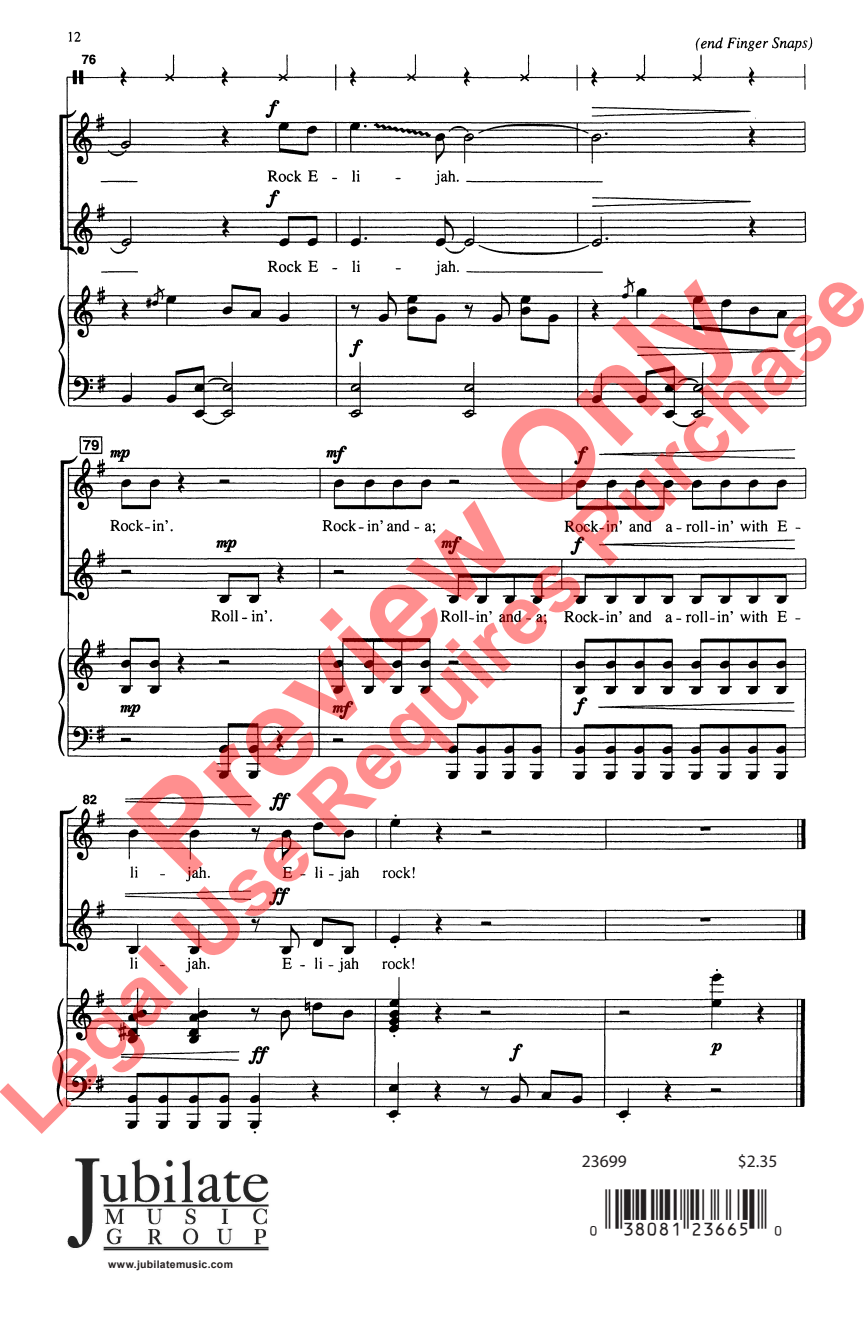
<style>
.page{position:relative;width:867px;height:1323px;background:#fff}
.page>*{position:absolute;margin:0;border:0;box-sizing:border-box;transform-origin:0 0}
.t1{font:700 126px "Arial";color:rgb(255 0 0/.44)}
.t2{font:700 84px "Arial";color:rgb(255 0 0/.44)}
.t3{font:35px "ID Automation UPCEANXS";color:#231f20}
.t4{font:17.5px "Myriad Pro";color:#231f20}
.t5{font:700 10.5px "Arial";letter-spacing:.025em;color:#231f20}
</style>
<div class="page">
<img style="left:56px;top:31px;width:757px;height:1103px">
<img style="left:67px;top:1158px;width:202px;height:93px">
<p class="t2" style="left:-23px;top:1078px;width:1183px;rotate:-45deg">Legal Use Requires Purchase</p>
<h1 class="t1" style="left:94px;top:793px;width:793px;rotate:-45deg">Preview Only</h1>
<p class="t4" style="left:581px;top:1151px;width:46px">23699</p>
<p class="t4" style="left:737px;top:1151px;width:41px">$2.35</p>
<p class="t5" style="left:108px;top:1257px;width:126px">www.jubilatemusic.com</p>
<p class="t3" style="left:581px;top:1184px;width:209px">U(a38081*MNQQPk(U</p>
</div>
